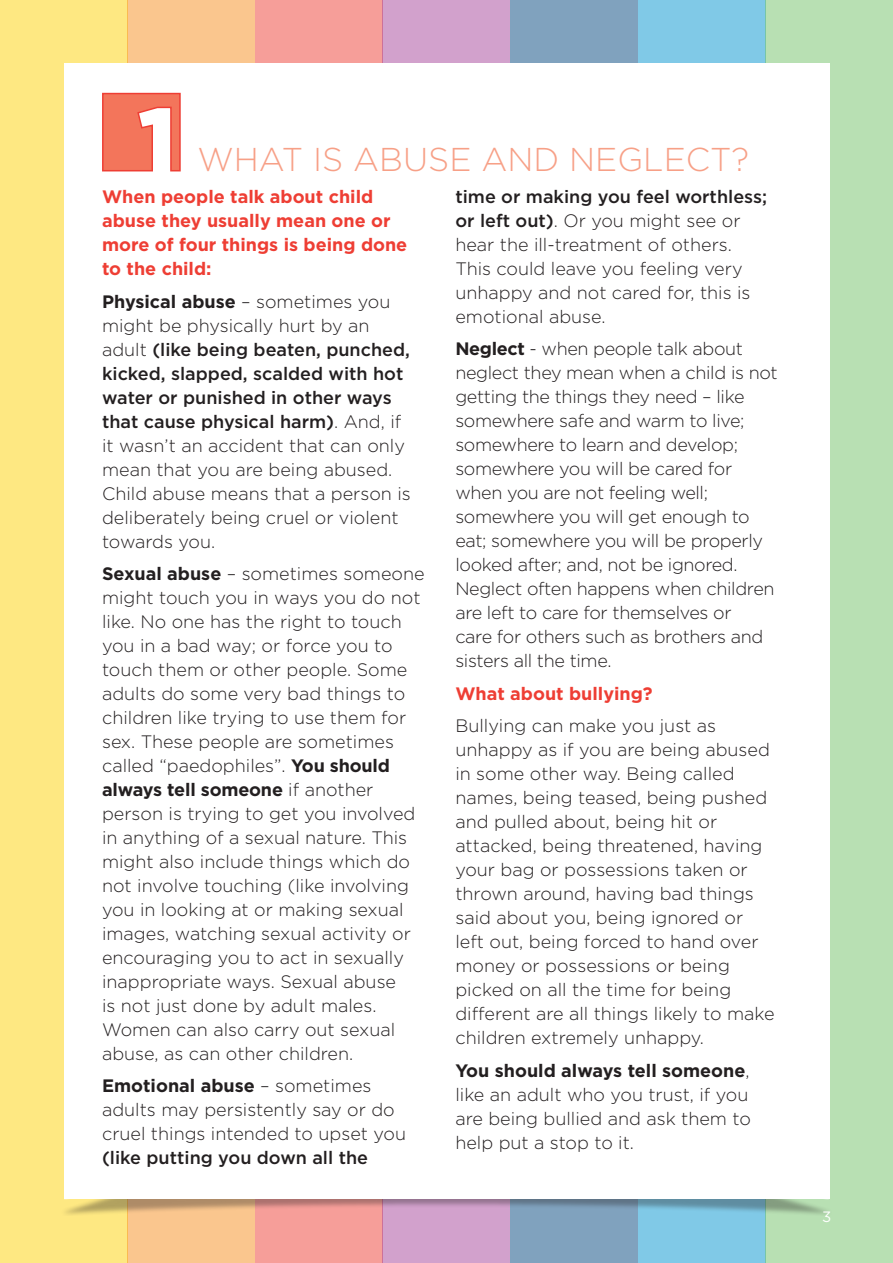
<style>
.page{position:relative;width:893px;height:1263px;background:#fff}
.page>*{position:absolute;margin:0;border:0;box-sizing:border-box;transform-origin:0 0}
.t1{font:300 33px "Gotham HTF";color:#f7a087}
.t2{font:300 18px/24px "Gotham HTF";color:#231f20}
.t3{font:300 18px/24px "Gotham HTF";letter-spacing:-.02em;color:#231f20}
.t4{font:700 18px/24px "Gotham HTF";color:#ee3e34}
.t5{font:15px "Gotham HTF";color:#fff}
.s1{font-weight:700}
.s2{font-weight:500}
</style>
<div class="page">
<div style="left:0;top:0;width:128px;height:1263px;background:#fee882"></div>
<div style="left:128px;top:0;width:127px;height:1263px;background:#fac68e"></div>
<div style="left:255px;top:0;width:128px;height:1263px;background:#f69e99"></div>
<div style="left:383px;top:0;width:127px;height:1263px;background:#d2a1cc"></div>
<div style="left:510px;top:0;width:128px;height:1263px;background:#80a2be"></div>
<div style="left:638px;top:0;width:127px;height:1263px;background:#80c9e7"></div>
<div style="left:765px;top:0;width:128px;height:1263px;background:linear-gradient(to right,#b9e0b4,#b9e0b4)"></div>
<div style="left:60px;top:1189px;width:773px;height:27px;background:#231f20;opacity:.35"></div>
<div style="left:64px;top:64px;width:765px;height:1135px;background:#fff"></div>
<svg style="left:102px;top:92px;width:79px;height:80px"></svg>
<p class="t1" style="left:197px;top:142px;width:553px">WHAT IS ABUSE AND NEGLECT?</p>
<p class="t4" style="left:102px;top:184px;width:307px">When people talk about child abuse they usually mean one or more of four things is being done to the child:</p>
<p class="t2" style="left:102px;top:289px;width:310px"><span class="s1">Physical abuse</span> – sometimes you might be physically hurt by an adult <span class="s2">(like being beaten, punched, kicked, slapped, scalded with hot water or punished in other ways that cause physical harm)</span>. And, if it wasn’t an accident that can only mean that you are being abused.<br>Child abuse means that a person is deliberately being cruel or violent towards you.</p>
<p class="t2" style="left:102px;top:561px;width:324px"><span class="s1">Sexual abuse</span> – sometimes someone might touch you in ways you do not like. No one has the right to touch you in a bad way; or force you to touch them or other people. Some adults do some very bad things to children like trying to use them for sex. These people are sometimes called “paedophiles”. <span class="s1">You should always tell someone</span> if another person is trying to get you involved in anything of a sexual nature. This might also include things which do not involve touching (like involving you in looking at or making sexual images, watching sexual activity or encouraging you to act in sexually inappropriate ways. Sexual abuse<br>is not just done by adult males.<br>Women can also carry out sexual abuse, as can other children.</p>
<p class="t2" style="left:102px;top:1074px;width:305px"><span class="s1">Emotional abuse</span> – sometimes adults may persistently say or do cruel things intended to upset you <span class="s2">(like putting you down all the</span></p>
<p class="t2" style="left:455px;top:184px;width:313px"><span class="s2">time or making you feel worthless; or left out)</span>. Or you might see or hear the ill-treatment of others.<br>This could leave you feeling very unhappy and not cared for, this is emotional abuse.</p>
<p class="t3" style="left:455px;top:337px;width:324px"><span class="s1">Neglect</span> - when people talk about neglect they mean when a child is not getting the things they need – like somewhere safe and warm to live; somewhere to learn and develop; somewhere you will be cared for when you are not feeling well; somewhere you will get enough to eat; somewhere you will be properly looked after; and, not be ignored.<br>Neglect often happens when children are left to care for themselves or<br>care for others such as brothers and sisters all the time.</p>
<p class="t4" style="left:455px;top:681px;width:199px">What about bullying?</p>
<p class="t2" style="left:455px;top:714px;width:321px">Bullying can make you just as unhappy as if you are being abused in some other way. Being called names, being teased, being pushed and pulled about, being hit or attacked, being threatened, having your bag or possessions taken or thrown around, having bad things said about you, being ignored or left out, being forced to hand over money or possessions or being picked on all the time for being different are all things likely to make children extremely unhappy.</p>
<p class="t2" style="left:455px;top:1058px;width:297px"><span class="s1">You should always tell someone</span>, like an adult who you trust, if you are being bullied and ask them to help put a stop to it.</p>
<p class="t5" style="left:822px;top:1209px;width:11px">3</p>
</div>
